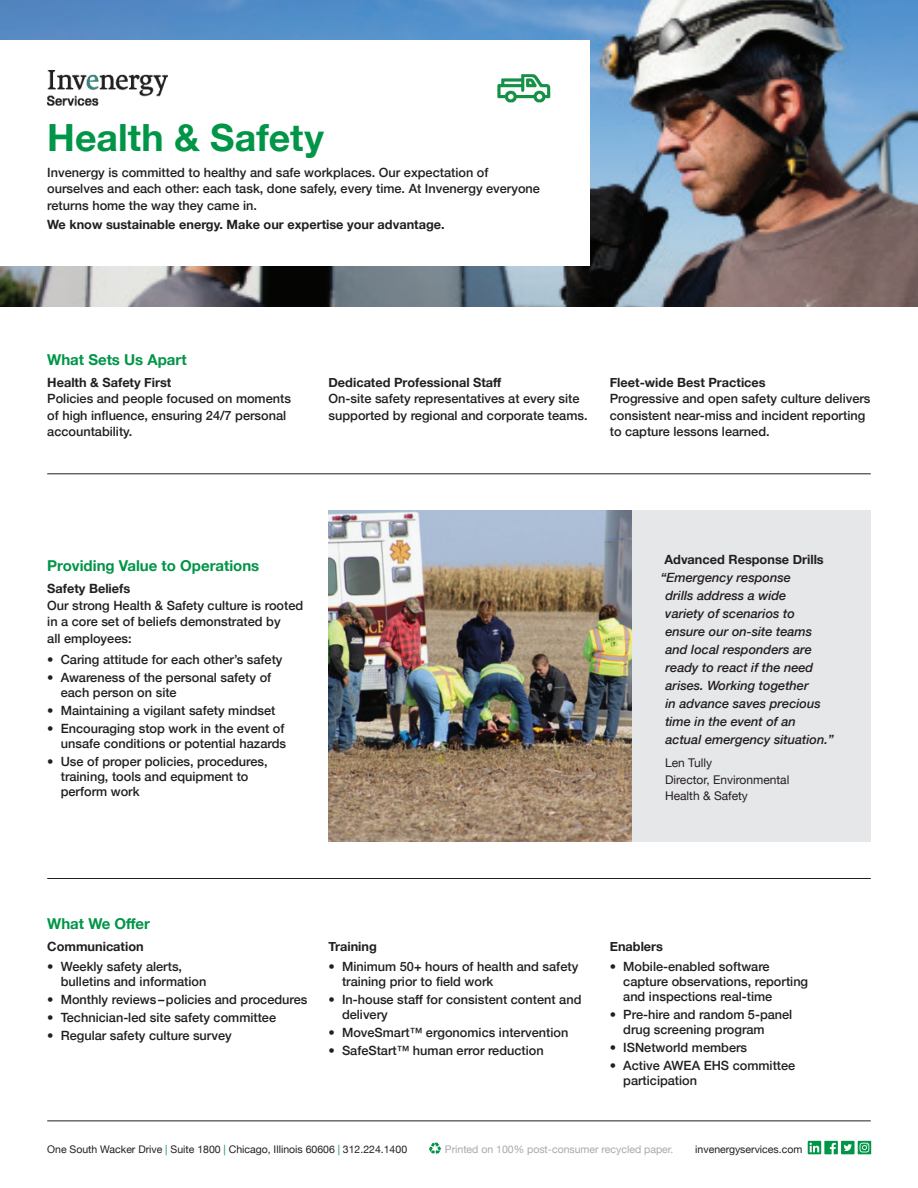
<style>
.page{position:relative;width:918px;height:1188px;background:#fff}
.page>*{position:absolute;margin:0;border:0;box-sizing:border-box;transform-origin:0 0}
.t1{font:700 37.5px "Helvetica Neue";color:#009547}
.t2{font:700 15px "Helvetica Neue";color:#009547}
.t3{font:500 12.75px/15px "Helvetica Neue";color:#231f20}
.t4{font:italic 500 12.75px/18px "Helvetica Neue";color:#231f20}
.t5{font:700 12.75px "Helvetica Neue";color:#231f20}
.t6{font:12px/16.5px "Helvetica Neue";color:#231f20}
.t7{font:10.5px "Helvetica Neue";color:#231f20}
.t8{font:10.5px "Helvetica Neue";color:#a8a9ad}
.s1{color:#009547}
</style>
<div class="page">
<img style="left:0;top:0;width:918px;height:306px">
<div style="left:0;top:40px;width:589px;height:226px;background:#fff"></div>
<hr style="left:47px;top:1120px;width:824px;height:1px;background:#231f20">
<svg style="left:808px;top:1141px;width:63px;height:13px"></svg>
<img style="left:47px;top:71px;width:120px;height:34px">
<img style="left:497px;top:74px;width:54px;height:29px">
<img style="left:328px;top:511px;width:304px;height:331px">
<hr style="left:47px;top:473px;width:824px;height:1px;background:#231f20">
<hr style="left:47px;top:878px;width:824px;height:1px;background:#231f20">
<div style="left:632px;top:511px;width:239px;height:331px;background:#e6e7e9"></div>
<svg style="left:429px;top:1143px;width:12px;height:11px"></svg>
<h1 class="t1" style="left:47px;top:109px;width:278px">Health &amp; Safety</h1>
<p class="t3" style="left:47px;top:163px;width:494px;line-height:16.5px">Invenergy is committed to healthy and safe workplaces. Our expectation of ourselves and each other: each task, done safely, every time. At Invenergy everyone returns home the way they came in.</p>
<p class="t5" style="left:47px;top:215px;width:399px">We know sustainable energy. Make our expertise your advantage.</p>
<p class="t2" style="left:47px;top:348px;width:141px">What Sets Us Apart</p>
<p class="t5" style="left:47px;top:372px;width:126px">Health &amp; Safety First</p>
<p class="t3" style="left:47px;top:390px;width:245px;line-height:16.5px">Policies and people focused on moments of high influence, ensuring 24/7 personal accountability.</p>
<p class="t5" style="left:329px;top:372px;width:174px">Dedicated Professional Staff</p>
<p class="t3" style="left:329px;top:390px;width:261px;line-height:16.5px">On-site safety representatives at every site supported by regional and corporate teams.</p>
<p class="t5" style="left:610px;top:372px;width:158px">Fleet-wide Best Practices</p>
<p class="t3" style="left:610px;top:390px;width:262px;line-height:16.5px">Progressive and open safety culture delivers consistent near-miss and incident reporting to capture lessons learned.</p>
<p class="t2" style="left:47px;top:554px;width:214px">Providing Value to Operations</p>
<p class="t5" style="left:664px;top:550px;width:161px">Advanced Response Drills</p>
<p class="t4" style="left:665px;top:568px;width:170px;text-indent:-5px">“Emergency response<br>drills address a wide<br>variety of scenarios to ensure our on-site teams and local responders are ready to react if the need arises. Working together<br>in advance saves precious time in the event of an actual emergency situation.”</p>
<p class="t6" style="left:665px;top:756px;width:126px">Len Tully<br>Director, Environmental<br>Health &amp; Safety</p>
<p class="t5" style="left:47px;top:579px;width:85px">Safety Beliefs</p>
<p class="t3" style="left:47px;top:596px;width:258px;line-height:16.5px">Our strong Health &amp; Safety culture is rooted in a core set of beliefs demonstrated by<br>all employees:</p>
<p class="t3" style="left:47px;top:651px;width:237px">• Caring attitude for each other’s safety</p>
<p class="t3" style="left:61px;top:669px;width:212px;text-indent:-14px">• Awareness of the personal safety of each person on site</p>
<p class="t3" style="left:47px;top:702px;width:230px">• Maintaining a vigilant safety mindset</p>
<p class="t3" style="left:47px;top:720px;width:240px;text-align:right">• Encouraging stop work in the event of unsafe conditions or potential hazards</p>
<p class="t3" style="left:61px;top:753px;width:208px;text-indent:-14px">• Use of proper policies, procedures, training, tools and equipment to perform work</p>
<p class="t2" style="left:47px;top:912px;width:104px">What We Offer</p>
<p class="t5" style="left:47px;top:937px;width:98px">Communication</p>
<p class="t5" style="left:329px;top:937px;width:50px">Training</p>
<p class="t5" style="left:610px;top:937px;width:55px">Enablers</p>
<p class="t3" style="left:61px;top:958px;width:147px;text-indent:-14px">• Weekly safety alerts, bulletins and information</p>
<p class="t3" style="left:47px;top:991px;width:262px">• Monthly reviews–policies and procedures</p>
<p class="t3" style="left:47px;top:1009px;width:230px">• Technician-led site safety committee</p>
<p class="t3" style="left:47px;top:1027px;width:186px">• Regular safety culture survey</p>
<p class="t3" style="left:623px;top:958px;width:186px;text-indent:-14px">• Mobile-enabled software capture observations, reporting and inspections real-time</p>
<p class="t3" style="left:623px;top:1006px;width:171px;text-indent:-14px">• Pre-hire and random 5-panel drug screening program</p>
<p class="t3" style="left:610px;top:1039px;width:139px">• ISNetworld members</p>
<p class="t3" style="left:623px;top:1057px;width:174px;text-indent:-14px">• Active AWEA EHS committee participation</p>
<p class="t3" style="left:342px;top:958px;width:238px;text-indent:-14px">• Minimum 50+ hours of health and safety training prior to field work</p>
<p class="t3" style="left:342px;top:991px;width:241px;text-indent:-14px">• In-house staff for consistent content and delivery</p>
<p class="t3" style="left:329px;top:1024px;width:241px">• MoveSmart™ ergonomics intervention</p>
<p class="t3" style="left:329px;top:1042px;width:217px">• SafeStart™ human error reduction</p>
<p class="t7" style="left:47px;top:1141px;width:361px">One South Wacker Drive <span class="s1">|</span> Suite 1800 <span class="s1">|</span> Chicago, Illinois 60606 <span class="s1">|</span> 312.224.1400</p>
<p class="t7" style="left:695px;top:1141px;width:109px">invenergyservices.com</p>
<p class="t8" style="left:445px;top:1141px;width:230px">Printed on 100% post-consumer recycled paper.</p>
</div>
